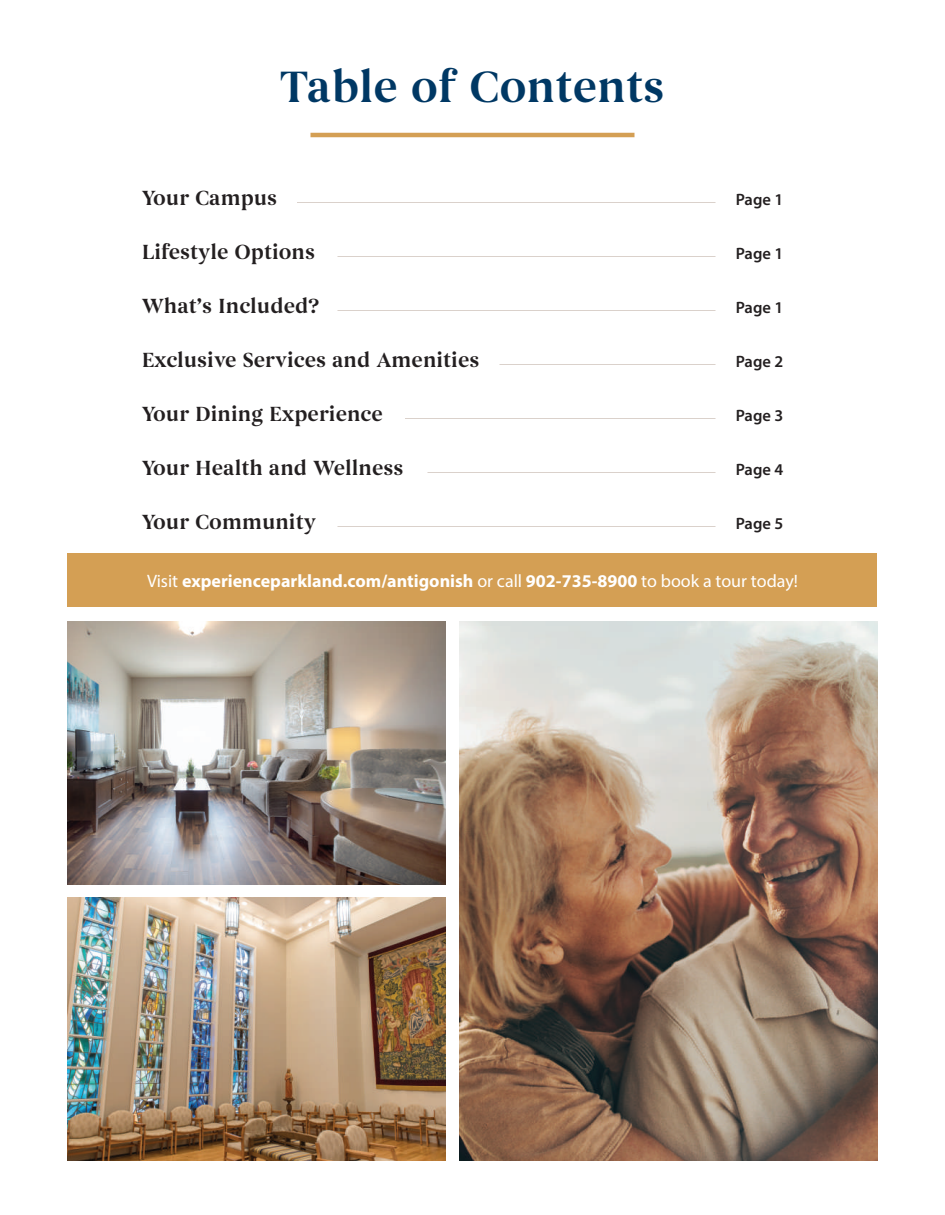
<style>
.page{position:relative;width:945px;height:1215px;background:#fff}
.page>*{position:absolute;margin:0;border:0;box-sizing:border-box;transform-origin:0 0}
.t1{font:600 45px "Begum";color:#003864}
.t2{font:600 21px "Begum";color:#231f20}
.t3{font:700 18px "Myriad Pro";color:#fff}
.t4{font:600 16.5px "Myriad Pro";color:#231f20}
.s1{font-weight:400}
</style>
<div class="page">
<img style="left:67px;top:898px;width:379px;height:263px">
<img style="left:67px;top:621px;width:379px;height:263px">
<img style="left:459px;top:621px;width:419px;height:540px">
<div style="left:68px;top:554px;width:810px;height:54px;background:#d49f54"></div>
<hr style="left:297px;top:202px;width:419px;height:1px;background:#dad1cb">
<hr style="left:338px;top:256px;width:378px;height:1px;background:#dad1cb">
<hr style="left:338px;top:310px;width:378px;height:1px;background:#dad1cb">
<hr style="left:500px;top:364px;width:216px;height:1px;background:#dad1cb">
<hr style="left:405px;top:418px;width:311px;height:1px;background:#dad1cb">
<hr style="left:428px;top:472px;width:288px;height:1px;background:#dad1cb">
<hr style="left:338px;top:526px;width:378px;height:1px;background:#dad1cb">
<hr style="left:310px;top:133px;width:324px;height:4px;background:#d49f54">
<h1 class="t1" style="left:280px;top:59px;width:386px">Table of Contents</h1>
<p class="t2" style="left:142px;top:185px;width:137px">Your Campus</p>
<p class="t4" style="left:736px;top:189px;width:49px">Page 1</p>
<p class="t2" style="left:142px;top:239px;width:175px">Lifestyle Options</p>
<p class="t4" style="left:736px;top:243px;width:49px">Page 1</p>
<p class="t2" style="left:142px;top:293px;width:179px">What’s Included?</p>
<p class="t4" style="left:736px;top:297px;width:49px">Page 1</p>
<p class="t2" style="left:142px;top:347px;width:339px">Exclusive Services and Amenities</p>
<p class="t4" style="left:736px;top:351px;width:49px">Page 2</p>
<p class="t2" style="left:142px;top:401px;width:243px">Your Dining Experience</p>
<p class="t4" style="left:736px;top:405px;width:49px">Page 3</p>
<p class="t2" style="left:142px;top:455px;width:263px">Your Health and Wellness</p>
<p class="t4" style="left:736px;top:459px;width:49px">Page 4</p>
<p class="t2" style="left:142px;top:509px;width:176px">Your Community</p>
<p class="t4" style="left:736px;top:513px;width:49px">Page 5</p>
<p class="t3" style="left:147px;top:569px;width:652px"><span class="s1">Visit</span> experienceparkland.com/antigonish <span class="s1">or call</span> 902-735-8900 <span class="s1">to book a tour today!</span></p>
</div>
